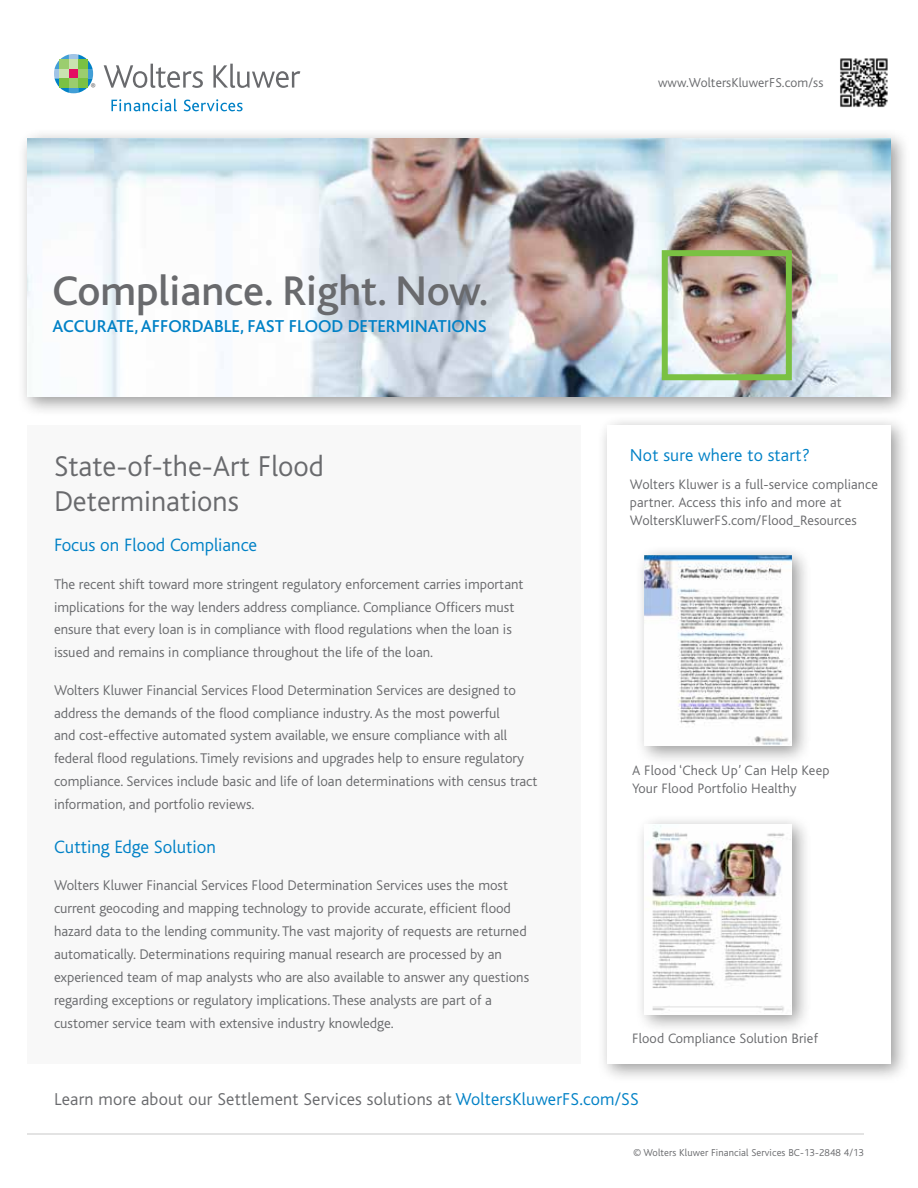
<style>
.page{position:relative;width:918px;height:1188px;background:#fff}
.page>*{position:absolute;margin:0;border:0;box-sizing:border-box;transform-origin:0 0}
.t1{font:500 43.35px "Bliss";color:#696a6d}
.t2{font:300 30px/34.5px "Bliss";color:#696a6d}
.t3{font:300 18.75px "Bliss";color:#0081c6}
.t4{font:300 18px "Bliss";letter-spacing:.01em;color:#696a6d}
.t5{font:500 18px "Bliss";color:#0081c6}
.t6{font:300 18px "Bliss";letter-spacing:.01em;color:#0081c6}
.t7{font:300 14.7px/22.8px "Bliss";color:#696a6d}
.t8{font:300 14.25px/17.7px "Bliss";letter-spacing:.01em;color:#696a6d}
.t9{font:300 13.5px "Bliss";letter-spacing:.01em;color:#696a6d}
.t10{font:300 10.5px "Bliss";letter-spacing:.01em;color:#696a6d}
.t11{font:800 8.7px "Bliss 2";color:#696a6d}
.s1{color:#0081c6}
</style>
<div class="page">
<div style="left:597px;top:415px;width:314px;height:669px;background:#000;opacity:.4"></div>
<div style="left:608px;top:425px;width:283px;height:639px;background:#fff"></div>
<div style="left:634px;top:545px;width:178px;height:221px;background:#000;opacity:.4"></div>
<img style="left:645px;top:556px;width:147px;height:190px">
<img style="left:840px;top:58px;width:48px;height:50px">
<div style="left:27px;top:425px;width:553px;height:639px;background:#f8f8f8"></div>
<svg style="left:54px;top:54px;width:39px;height:39px"></svg>
<div style="left:60px;top:60px;width:9px;height:9px;background:#9bcd6e"></div>
<div style="left:60px;top:69px;width:9px;height:9px;background:#cae3b1"></div>
<div style="left:60px;top:78px;width:9px;height:10px;background:#7ac143"></div>
<div style="left:69px;top:60px;width:9px;height:9px;background:#cae3b1"></div>
<div style="left:69px;top:69px;width:9px;height:9px;background:#e50e62"></div>
<div style="left:69px;top:78px;width:9px;height:10px;background:#9bcd6e"></div>
<div style="left:78px;top:60px;width:9px;height:9px;background:#7ac143"></div>
<div style="left:78px;top:69px;width:9px;height:9px;background:#9bcd6e"></div>
<div style="left:78px;top:78px;width:9px;height:10px;background:#7ac143"></div>
<svg style="left:104px;top:64px;width:99px;height:24px"></svg>
<svg style="left:213px;top:64px;width:87px;height:24px"></svg>
<svg style="left:111px;top:99px;width:66px;height:12px"></svg>
<svg style="left:184px;top:99px;width:59px;height:12px"></svg>
<div style="left:17px;top:128px;width:894px;height:289px;background:#000;opacity:.4"></div>
<img style="left:27px;top:138px;width:864px;height:259px">
<hr style="left:27px;top:1133px;width:837px;height:2px;background:#dadada">
<div style="left:634px;top:814px;width:178px;height:220px;background:#000;opacity:.4"></div>
<img style="left:645px;top:824px;width:147px;height:190px">
<div style="left:662px;top:250px;width:130px;height:130px;border:6px solid #7ac143"></div>
<p class="t11" style="left:91px;top:81px;width:6px">®</p>
<p class="t9" style="left:658px;top:76px;width:167px">www.WoltersKluwerFS.com/ss</p>
<h1 class="t1" style="left:52px;top:268px;width:437px">COMPLIANCE. RIGHT. NOW.</h1>
<p class="t5" style="left:52px;top:317px;width:436px">ACCURATE, AFFORDABLE, FAST FLOOD DETERMINATIONS</p>
<h2 class="t2" style="left:54px;top:450px;width:271px">State-of-the-Art Flood<br>Determinations</h2>
<p class="t3" style="left:54px;top:535px;width:205px">Focus on Flood Compliance</p>
<p class="t7" style="left:54px;top:573px;width:471px">The recent shift toward more stringent regulatory enforcement carries important implications for the way lenders address compliance. Compliance Officers must ensure that every loan is in compliance with flood regulations when the loan is issued and remains in compliance throughout the life of the loan.</p>
<p class="t7" style="left:54px;top:679px;width:485px">Wolters Kluwer Financial Services Flood Determination Services are designed to address the demands of the flood compliance industry. As the most powerful<br>and cost-effective automated system available, we ensure compliance with all federal flood regulations. Timely revisions and upgrades help to ensure regulatory compliance. Services include basic and life of loan determinations with census tract information, and portfolio reviews.</p>
<p class="t3" style="left:54px;top:837px;width:163px">Cutting Edge Solution</p>
<p class="t7" style="left:54px;top:875px;width:477px">Wolters Kluwer Financial Services Flood Determination Services uses the most current geocoding and mapping technology to provide accurate, efficient flood hazard data to the lending community. The vast majority of requests are returned automatically. Determinations requiring manual research are processed by an experienced team of map analysts who are also available to answer any questions regarding exceptions or regulatory implications. These analysts are part of a customer service team with extensive industry knowledge.</p>
<p class="t6" style="left:630px;top:446px;width:182px">Not sure where to start?</p>
<p class="t8" style="left:630px;top:476px;width:250px">Wolters Kluwer is a full-service compliance partner. Access this info and more at<br>WoltersKluwerFS.com/Flood_Resources</p>
<p class="t8" style="left:632px;top:762px;width:199px">A Flood ‘Check Up’ Can Help Keep<br>Your Flood Portfolio Healthy</p>
<p class="t8" style="left:632px;top:1030px;width:187px">Flood Compliance Solution Brief</p>
<p class="t4" style="left:54px;top:1089px;width:586px">Learn more about our Settlement Services solutions at <span class="s1">WoltersKluwerFS.com/SS</span></p>
<p class="t10" style="left:633px;top:1147px;width:232px">© Wolters Kluwer Financial Services BC-13-2848 4/13</p>
</div>
